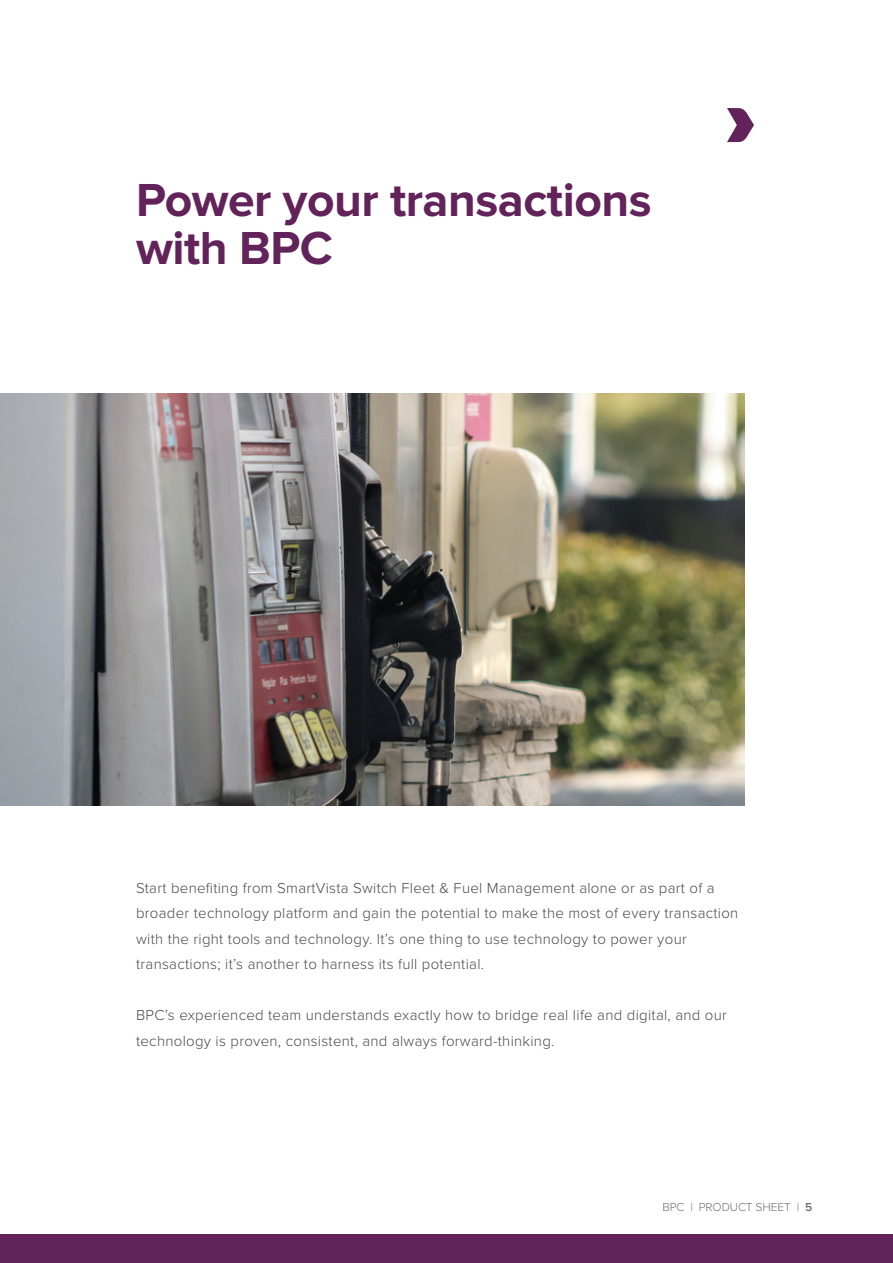
<style>
.page{position:relative;width:893px;height:1263px;background:#fff}
.page>*{position:absolute;margin:0;border:0;box-sizing:border-box;transform-origin:0 0}
.t1{font:700 48px/48px "Proxima Nova";letter-spacing:-.01em;color:#62235a}
.t2{font:300 15px/25.5px "Proxima Nova";letter-spacing:.02em;color:#4a4a49}
.t3{font:300 12px "Proxima Nova";letter-spacing:-.01em;color:#706f6f}
.s1{font-weight:600}
</style>
<div class="page">
<svg style="left:727px;top:108px;width:27px;height:34px"></svg>
<div style="left:0;top:1234px;width:893px;height:29px;background:#62235a"></div>
<img style="left:0;top:394px;width:744px;height:411px">
<h1 class="t1" style="left:136px;top:177px;width:517px">Power your transactions with BPC</h1>
<p class="t2" style="left:136px;top:874px;width:604px">Start benefiting from SmartVista Switch Fleet &amp; Fuel Management alone or as part of a broader technology platform and gain the potential to make the most of every transaction with the right tools and technology. It’s one thing to use technology to power your transactions; it’s another to harness its full potential.</p>
<p class="t2" style="left:136px;top:1002px;width:592px">BPC’s experienced team understands exactly how to bridge real life and digital, and our technology is proven, consistent, and always forward-thinking.</p>
<p class="t3" style="left:663px;top:1198px;width:151px">BPC | PRODUCT SHEET | <span class="s1">5</span></p>
</div>
